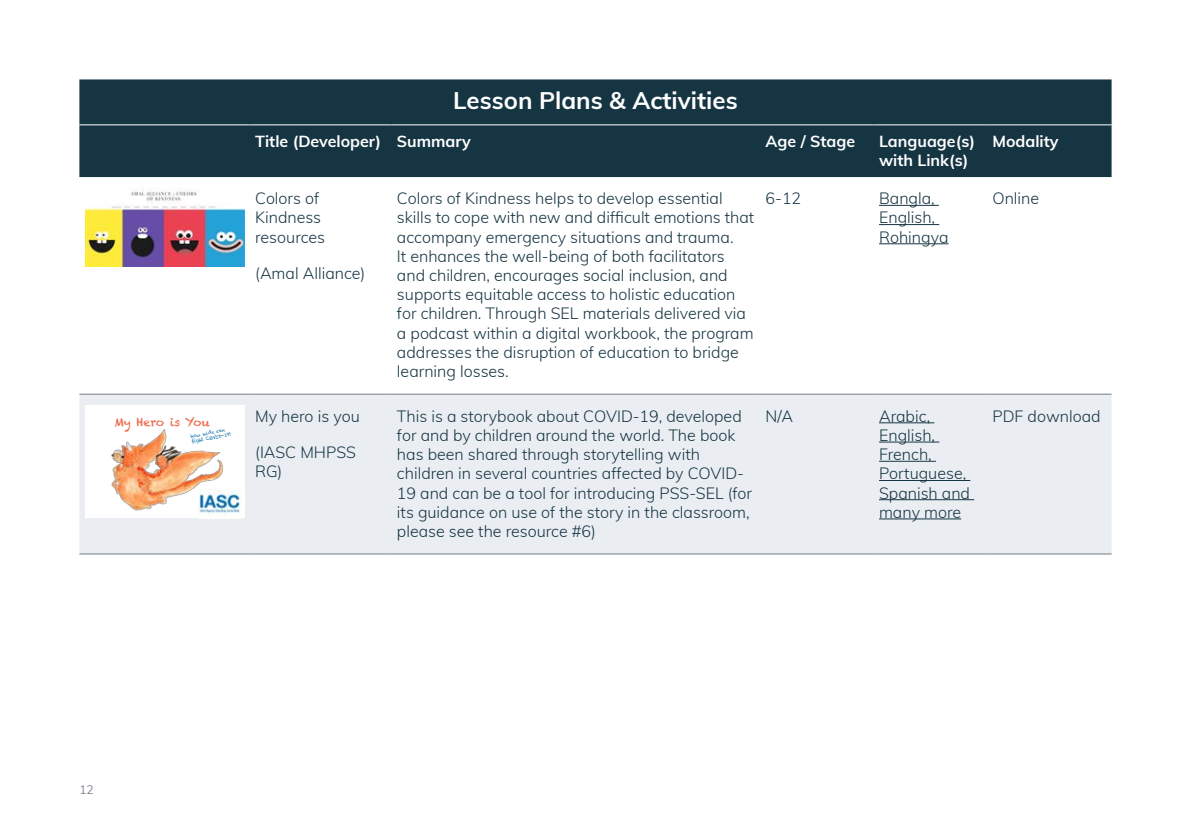
<style>
.page{position:relative;width:1191px;height:840px;background:#fff}
.page>*{position:absolute;margin:0;border:0;box-sizing:border-box;transform-origin:0 0}
.INEE_TITLE_LVL_1{font:700 24px "Muli";color:#fff}
.INEE_TABLE_PARAGRAPH{font:300 16px/19.2px "Muli";color:#163543}
.INEE_Paragraph{font:700 16px/19.2px "Muli";color:#fff}
.INEE_TABLE_HEADER{font:700 16px "Muli";color:#fff}
.t1{font:300 12px "Muli";color:#616b77}
.t2{font:11.4px "Chalkduster";color:#ed694c}
.t3{font:4.6px/5.4px "Chalkduster";color:#006ba6}
</style>
<div class="page">
<div style="left:79px;top:79px;width:1032px;height:98px;background:#163543"></div>
<svg style="left:79px;top:177px;width:1032px;height:90px"></svg>
<div style="left:79px;top:394px;width:1032px;height:159px;background:#eaeef3"></div>
<hr style="left:79px;top:393px;width:170px;height:1px;background:#757d88">
<hr style="left:249px;top:393px;width:142px;height:1px;background:#757d88">
<hr style="left:391px;top:393px;width:369px;height:1px;background:#757d88">
<hr style="left:760px;top:393px;width:113px;height:1px;background:#757d88">
<hr style="left:873px;top:393px;width:113px;height:1px;background:#757d88">
<hr style="left:986px;top:393px;width:125px;height:1px;background:#757d88">
<hr style="left:79px;top:553px;width:170px;height:1px;background:#757d88">
<hr style="left:249px;top:553px;width:142px;height:1px;background:#757d88">
<hr style="left:391px;top:553px;width:369px;height:1px;background:#757d88">
<hr style="left:760px;top:553px;width:113px;height:1px;background:#757d88">
<hr style="left:873px;top:553px;width:113px;height:1px;background:#757d88">
<hr style="left:986px;top:553px;width:125px;height:1px;background:#757d88">
<hr style="left:79px;top:124px;width:170px;height:1px;background:#fff">
<hr style="left:249px;top:124px;width:142px;height:1px;background:#fff">
<hr style="left:391px;top:124px;width:369px;height:1px;background:#fff">
<hr style="left:760px;top:124px;width:113px;height:1px;background:#fff">
<hr style="left:873px;top:124px;width:113px;height:1px;background:#fff">
<hr style="left:986px;top:124px;width:125px;height:1px;background:#fff">
<img style="left:85px;top:188px;width:159px;height:78px">
<hr style="left:879px;top:205px;width:60px;height:1px;background:#163543">
<hr style="left:879px;top:224px;width:60px;height:1px;background:#163543">
<hr style="left:879px;top:243px;width:69px;height:1px;background:#163543">
<div style="left:85px;top:405px;width:159px;height:113px;background:#fff"></div>
<img style="left:200px;top:491px;width:41px;height:27px">
<img style="left:111px;top:428px;width:112px;height:85px">
<hr style="left:879px;top:422px;width:55px;height:1px;background:#163543">
<hr style="left:879px;top:441px;width:60px;height:1px;background:#163543">
<hr style="left:879px;top:460px;width:57px;height:1px;background:#163543">
<hr style="left:879px;top:480px;width:91px;height:1px;background:#163543">
<hr style="left:879px;top:499px;width:95px;height:1px;background:#163543">
<hr style="left:879px;top:518px;width:82px;height:1px;background:#163543">
<p class="t2" style="left:114px;top:415px;width:97px">My Hero is You</p>
<p class="t3" style="left:190px;top:433px;width:42px;rotate:-11deg">how kids can fight COVID-19!</p>
<p class="INEE_TITLE_LVL_1" style="left:453px;top:83px;width:286px">Lesson Plans &amp; Activities</p>
<p class="INEE_TABLE_HEADER" style="left:255px;top:129px;width:127px">Title (Developer)</p>
<p class="INEE_Paragraph" style="left:397px;top:130px;width:75px">Summary</p>
<p class="INEE_Paragraph" style="left:765px;top:130px;width:91px">Age / Stage</p>
<p class="INEE_Paragraph" style="left:879px;top:130px;width:97px">Language(s) with Link(s)</p>
<p class="INEE_Paragraph" style="left:992px;top:130px;width:68px">Modality</p>
<p class="INEE_TABLE_PARAGRAPH" style="left:255px;top:188px;width:71px">Colors of<br>Kindness resources</p>
<p class="INEE_TABLE_PARAGRAPH" style="left:255px;top:262px;width:111px">(Amal Alliance)</p>
<p class="INEE_TABLE_PARAGRAPH" style="left:397px;top:188px;width:359px">Colors of Kindness helps to develop essential skills to cope with new and difficult emotions that accompany emergency situations and trauma.<br>It enhances the well-being of both facilitators and children, encourages social inclusion, and supports equitable access to holistic education for children. Through SEL materials delivered via a podcast within a digital workbook, the program addresses the disruption of education to bridge learning losses.</p>
<p class="INEE_TABLE_PARAGRAPH" style="left:765px;top:188px;width:37px">6-12</p>
<p class="INEE_TABLE_PARAGRAPH" style="left:879px;top:188px;width:71px">Bangla,<br>English,<br>Rohingya</p>
<p class="INEE_TABLE_PARAGRAPH" style="left:992px;top:188px;width:48px">Online</p>
<p class="INEE_TABLE_PARAGRAPH" style="left:255px;top:405px;width:106px">My hero is you</p>
<p class="INEE_TABLE_PARAGRAPH" style="left:255px;top:441px;width:102px">(IASC MHPSS<br>RG)</p>
<p class="INEE_TABLE_PARAGRAPH" style="left:397px;top:405px;width:357px">This is a storybook about COVID-19, developed for and by children around the world. The book has been shared through storytelling with children in several countries affected by COVID-19 and can be a tool for introducing PSS-SEL (for its guidance on use of the story in the classroom, please see the resource #6)</p>
<p class="INEE_TABLE_PARAGRAPH" style="left:765px;top:405px;width:29px">N/A</p>
<p class="INEE_TABLE_PARAGRAPH" style="left:879px;top:405px;width:93px">Arabic,<br>English,<br>French,<br>Portuguese,<br>Spanish and many more</p>
<p class="INEE_TABLE_PARAGRAPH" style="left:992px;top:405px;width:110px">PDF download</p>
<p class="t1" style="left:79px;top:780px;width:16px">12</p>
</div>
